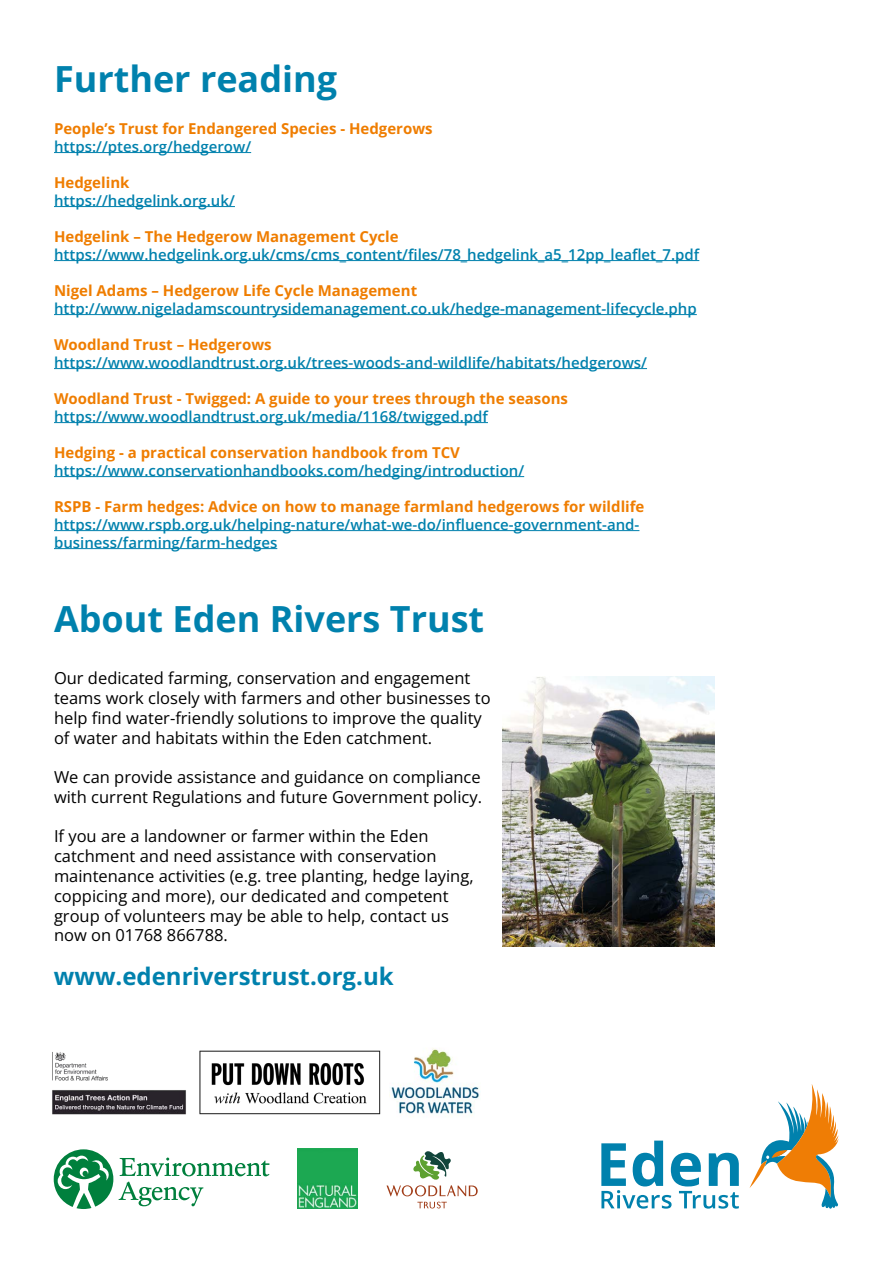
<style>
.page{position:relative;width:893px;height:1263px;background:#fff}
.page>*{position:absolute;margin:0;border:0;box-sizing:border-box;transform-origin:0 0}
.t1{font:700 36px "Open Sans";color:#0081ad}
.t2{font:700 24px "Open Sans";color:#0081ad}
.t3{font:16.5px/19.8px "Open Sans";color:#000}
.t4{font:600 15px/18px "Open Sans";color:#0081ad}
.t5{font:700 15px "Open Sans";color:#ef7d00}
</style>
<div class="page">
<svg style="left:749px;top:1084px;width:89px;height:125px"></svg>
<svg style="left:601px;top:1140px;width:138px;height:68px"></svg>
<svg style="left:119px;top:1157px;width:150px;height:49px"></svg>
<svg style="left:54px;top:1149px;width:59px;height:60px"></svg>
<hr style="left:54px;top:152px;width:197px;height:1px;background:#0081ad">
<hr style="left:54px;top:206px;width:181px;height:1px;background:#0081ad">
<hr style="left:54px;top:260px;width:645px;height:1px;background:#0081ad">
<hr style="left:54px;top:314px;width:643px;height:1px;background:#0081ad">
<hr style="left:54px;top:368px;width:593px;height:1px;background:#0081ad">
<hr style="left:54px;top:422px;width:434px;height:1px;background:#0081ad">
<hr style="left:54px;top:476px;width:470px;height:1px;background:#0081ad">
<hr style="left:54px;top:530px;width:585px;height:1px;background:#0081ad">
<hr style="left:54px;top:548px;width:223px;height:1px;background:#0081ad">
<img style="left:297px;top:1148px;width:61px;height:61px">
<svg style="left:386px;top:1151px;width:92px;height:57px"></svg>
<img style="left:502px;top:676px;width:213px;height:270px">
<img style="left:52px;top:1052px;width:134px;height:63px">
<img style="left:199px;top:1050px;width:182px;height:65px">
<img style="left:391px;top:1048px;width:89px;height:68px">
<h1 class="t1" style="left:54px;top:55px;width:285px">Further reading</h1>
<p class="t5" style="left:54px;top:118px;width:380px">People’s Trust for Endangered Species - Hedgerows</p>
<p class="t4" style="left:54px;top:137px;width:199px">https://ptes.org/hedgerow/</p>
<p class="t5" style="left:54px;top:172px;width:77px">Hedgelink</p>
<p class="t4" style="left:54px;top:191px;width:182px">https://hedgelink.org.uk/</p>
<p class="t5" style="left:54px;top:226px;width:346px">Hedgelink – The Hedgerow Management Cycle</p>
<p class="t4" style="left:54px;top:245px;width:647px">https://www.hedgelink.org.uk/cms/cms_content/files/78_hedgelink_a5_12pp_leaflet_7.pdf</p>
<p class="t5" style="left:54px;top:280px;width:365px">Nigel Adams – Hedgerow Life Cycle Management</p>
<p class="t4" style="left:54px;top:299px;width:644px">http://www.nigeladamscountrysidemanagement.co.uk/hedge-management-lifecycle.php</p>
<p class="t5" style="left:54px;top:334px;width:219px">Woodland Trust – Hedgerows</p>
<p class="t4" style="left:54px;top:353px;width:595px">https://www.woodlandtrust.org.uk/trees-woods-and-wildlife/habitats/hedgerows/</p>
<p class="t5" style="left:54px;top:388px;width:515px">Woodland Trust - Twigged: A guide to your trees through the seasons</p>
<p class="t4" style="left:54px;top:407px;width:435px">https://www.woodlandtrust.org.uk/media/1168/twigged.pdf</p>
<p class="t5" style="left:54px;top:442px;width:407px">Hedging - a practical conservation handbook from TCV</p>
<p class="t4" style="left:54px;top:461px;width:472px">https://www.conservationhandbooks.com/hedging/introduction/</p>
<p class="t5" style="left:54px;top:496px;width:592px">RSPB - Farm hedges: Advice on how to manage farmland hedgerows for wildlife</p>
<p class="t4" style="left:54px;top:515px;width:587px">https://www.rspb.org.uk/helping-nature/what-we-do/influence-government-and&shy;business/farming/farm-hedges</p>
<h1 class="t1" style="left:54px;top:594px;width:432px">About Eden Rivers Trust</h1>
<p class="t3" style="left:54px;top:668px;width:438px">Our dedicated farming, conservation and engagement teams work closely with farmers and other businesses to help find water-friendly solutions to improve the quality of water and habitats within the Eden catchment.</p>
<p class="t3" style="left:54px;top:767px;width:430px">We can provide assistance and guidance on compliance with current Regulations and future Government policy.</p>
<p class="t3" style="left:54px;top:826px;width:421px">If you are a landowner or farmer within the Eden catchment and need assistance with conservation maintenance activities (e.g. tree planting, hedge laying, coppicing and more), our dedicated and competent group of volunteers may be able to help, contact us now on 01768 866788.</p>
<h2 class="t2" style="left:54px;top:959px;width:341px">www.edenriverstrust.org.uk</h2>
</div>
